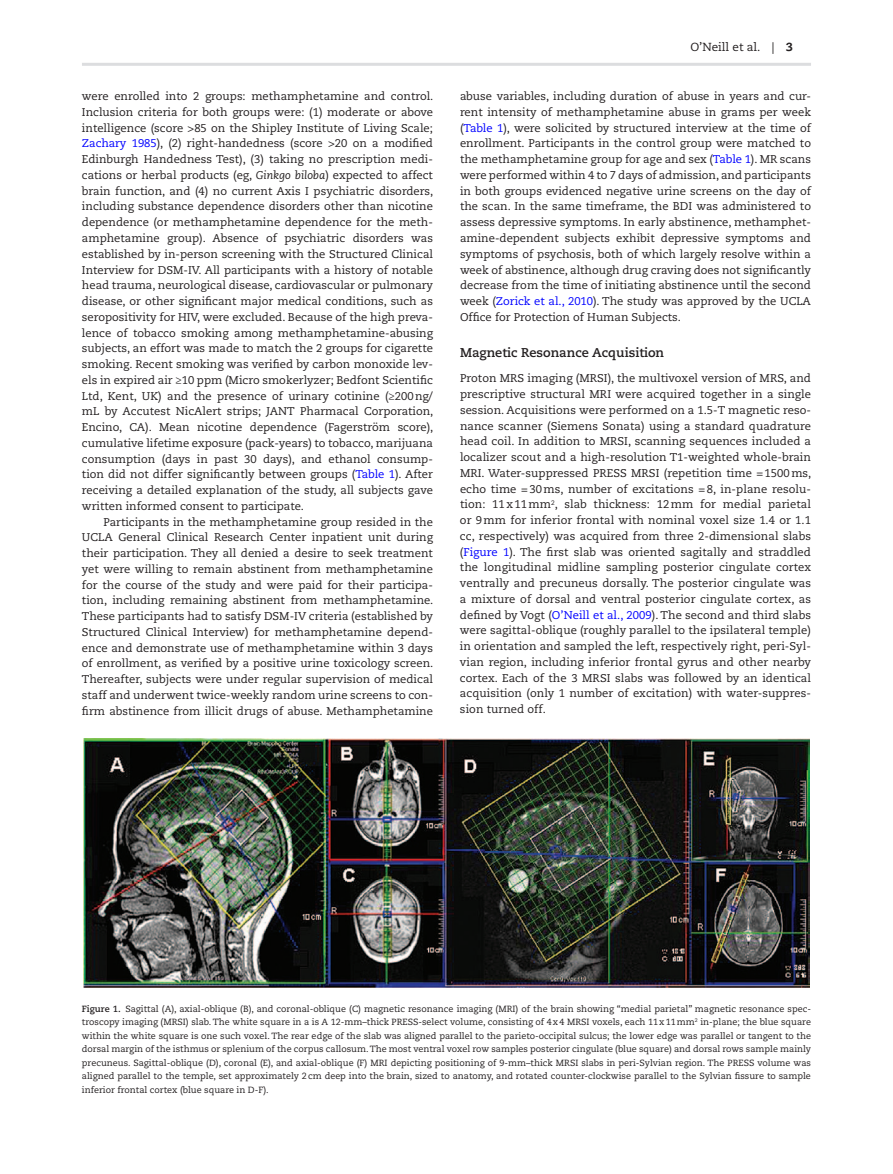
<style>
.page{position:relative;width:893px;height:1174px;background:#fff}
.page>*{position:absolute;margin:0;border:0;box-sizing:border-box;transform-origin:0 0}
.t1{font:700 12.75px "Caecilia LT Std";color:#231f20}
.t2{font:11.7px "Caecilia LT Std";color:#231f20}
.t3{font:11.25px/15.8px "Caecilia LT Std";color:#231f20;text-align:justify}
.t4{font:9px/13.5px "Caecilia LT Std";color:#231f20;text-align:justify}
.s1{color:#00f}
.s2{font-style:italic}
.s3{font-weight:800}
.s4{font-weight:700}
</style>
<div class="page">
<hr style="left:82px;top:63px;width:729px;height:3px;background:#dcdddf">
<img style="left:84px;top:738px;width:725px;height:249px">
<p class="t3" style="left:82px;top:89px;width:353px">were enrolled into 2 groups: methamphetamine and control.<br>Inclusion criteria for both groups were: (1) moderate or above intelligence (score &gt;85 on the Shipley Institute of Living Scale; <span class="s1">Zachary 1985</span>), (2) right-handedness (score &gt;20 on a modified Edinburgh Handedness Test), (3) taking no prescription medi&shy;cations or herbal products (eg, <span class="s2">Ginkgo biloba</span>) expected to affect brain function, and (4) no current Axis I psychiatric disorders, including substance dependence disorders other than nicotine dependence (or methamphetamine dependence for the meth&shy;amphetamine group). Absence of psychiatric disorders was established by in-person screening with the Structured Clinical Interview for DSM-IV. All participants with a history of notable head trauma, neurological disease, cardiovascular or pulmonary disease, or other significant major medical conditions, such as seropositivity for HIV, were excluded. Because of the high preva&shy;lence of tobacco smoking among methamphetamine-abusing subjects, an effort was made to match the 2 groups for cigarette smoking. Recent smoking was verified by carbon monoxide lev&shy;els in expired air ≥10 ppm (Micro smokerlyzer; Bedfont Scientific Ltd, Kent, UK) and the presence of urinary cotinine (≥200ng/ mL by Accutest NicAlert strips; JANT Pharmacal Corporation, Encino, CA). Mean nicotine dependence (Fagerström score), cumulative lifetime exposure (pack-years) to tobacco, marijuana consumption (days in past 30 days), and ethanol consump&shy;tion did not differ significantly between groups (<span class="s1">Table 1</span>). After receiving a detailed explanation of the study, all subjects gave written informed consent to participate.</p>
<p class="t3" style="left:82px;top:514px;width:353px;text-indent:22px">Participants in the methamphetamine group resided in the UCLA General Clinical Research Center inpatient unit during their participation. They all denied a desire to seek treatment yet were willing to remain abstinent from methamphetamine for the course of the study and were paid for their participa&shy;tion, including remaining abstinent from methamphetamine.<br>These participants had to satisfy DSM-IV criteria (established by Structured Clinical Interview) for methamphetamine depend&shy;ence and demonstrate use of methamphetamine within 3 days of enrollment, as verified by a positive urine toxicology screen.<br>Thereafter, subjects were under regular supervision of medical staff and underwent twice-weekly random urine screens to con&shy;firm abstinence from illicit drugs of abuse. Methamphetamine</p>
<p class="t2" style="left:690px;top:40px;width:104px">O’Neill et al. | <span class="s3">3</span></p>
<p class="t3" style="left:460px;top:89px;width:353px">abuse variables, including duration of abuse in years and cur&shy;rent intensity of methamphetamine abuse in grams per week (<span class="s1">Table 1</span>), were solicited by structured interview at the time of enrollment. Participants in the control group were matched to the methamphetamine group for age and sex (<span class="s1">Table 1</span>). MR scans were performed within 4 to 7 days of admission, and participants in both groups evidenced negative urine screens on the day of the scan. In the same timeframe, the BDI was administered to assess depressive symptoms. In early abstinence, methamphet&shy;amine-dependent subjects exhibit depressive symptoms and symptoms of psychosis, both of which largely resolve within a week of abstinence, although drug craving does not significantly decrease from the time of initiating abstinence until the second week (<span class="s1">Zorick et al., 2010</span>). The study was approved by the UCLA Office for Protection of Human Subjects.</p>
<p class="t1" style="left:460px;top:345px;width:206px">Magnetic Resonance Acquisition</p>
<p class="t3" style="left:460px;top:371px;width:353px">Proton MRS imaging (MRSI), the multivoxel version of MRS, and prescriptive structural MRI were acquired together in a single session. Acquisitions were performed on a 1.5-T magnetic reso&shy;nance scanner (Siemens Sonata) using a standard quadrature head coil. In addition to MRSI, scanning sequences included a localizer scout and a high-resolution T1-weighted whole-brain MRI. Water-suppressed PRESS MRSI (repetition time =1500ms, echo time =30ms, number of excitations =8, in-plane resolu&shy;tion: 11x11mm<sup>2</sup>, slab thickness: 12mm for medial parietal or 9mm for inferior frontal with nominal voxel size 1.4 or 1.1 cc, respectively) was acquired from three 2-dimensional slabs (<span class="s1">Figure 1</span>). The first slab was oriented sagitally and straddled the longitudinal midline sampling posterior cingulate cortex ventrally and precuneus dorsally. The posterior cingulate was a mixture of dorsal and ventral posterior cingulate cortex, as defined by Vogt (<span class="s1">O’Neill et al., 2009</span>). The second and third slabs were sagittal-oblique (roughly parallel to the ipsilateral temple) in orientation and sampled the left, respectively right, peri-Syl&shy;vian region, including inferior frontal gyrus and other nearby cortex. Each of the 3 MRSI slabs was followed by an identical acquisition (only 1 number of excitation) with water-suppres&shy;sion turned off.</p>
<p class="t4" style="left:82px;top:1002px;width:731px"><span class="s4">Figure 1.</span> Sagittal (A), axial-oblique (B), and coronal-oblique (C) magnetic resonance imaging (MRI) of the brain showing “medial parietal” magnetic resonance spec&shy;troscopy imaging (MRSI) slab. The white square in a is A 12-mm–thick PRESS-select volume, consisting of 4x4 MRSI voxels, each 11x11mm<sup>2</sup> in-plane; the blue square within the white square is one such voxel. The rear edge of the slab was aligned parallel to the parieto-occipital sulcus; the lower edge was parallel or tangent to the dorsal margin of the isthmus or splenium of the corpus callosum. The most ventral voxel row samples posterior cingulate (blue square) and dorsal rows sample mainly precuneus. Sagittal-oblique (D), coronal (E), and axial-oblique (F) MRI depicting positioning of 9-mm–thick MRSI slabs in peri-Sylvian region. The PRESS volume was aligned parallel to the temple, set approximately 2cm deep into the brain, sized to anatomy, and rotated counter-clockwise parallel to the Sylvian fissure to sample inferior frontal cortex (blue square in D-F).</p>
</div>
